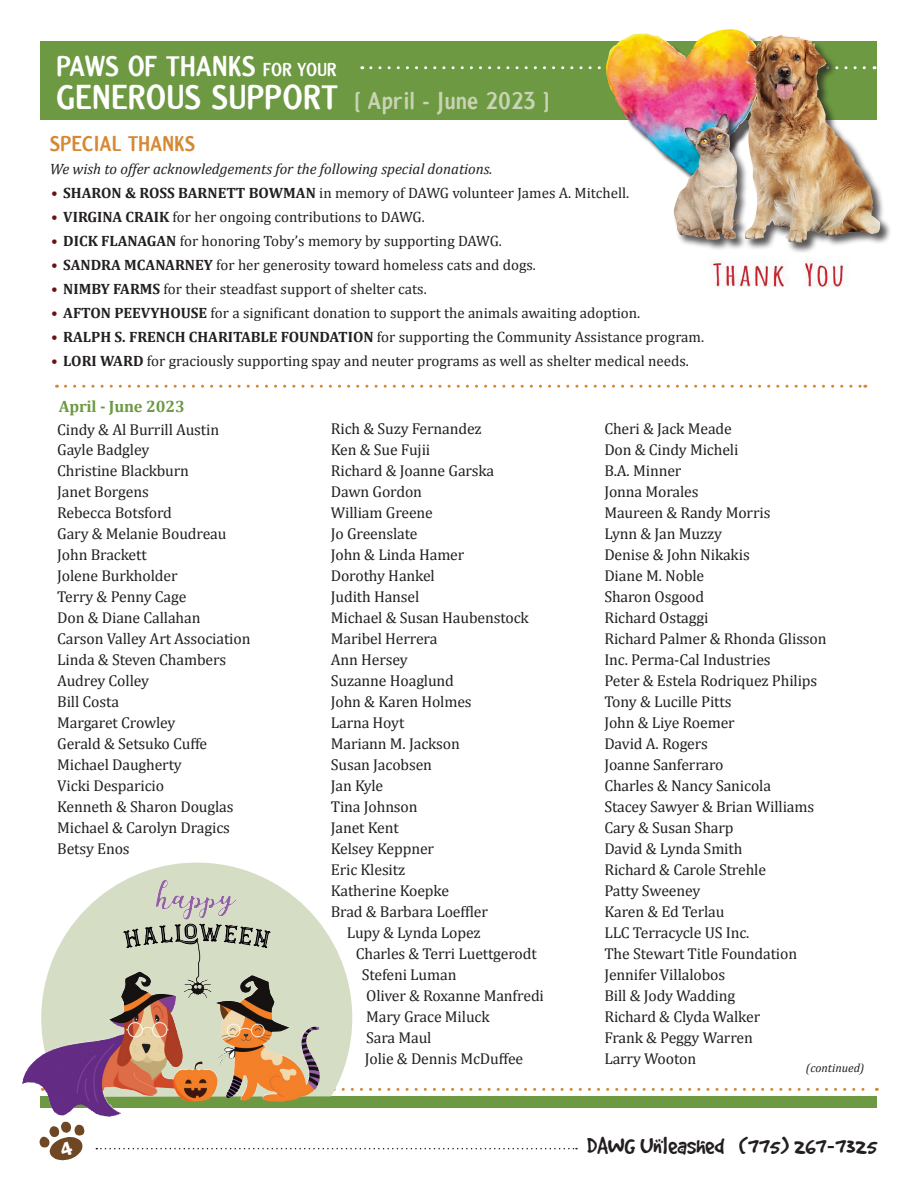
<style>
.page{position:relative;width:918px;height:1188px;background:#fff}
.page>*{position:absolute;margin:0;border:0;box-sizing:border-box;transform-origin:0 0}
.t1{font:30px "Anna";color:#fff}
.t2{font:27px "Good Dog Cool";color:#231f20}
.t3{font:25.5px "Anna";color:#c9d4b4}
.t4{font:22.5px "Anna";color:#d68934}
.t5{font:700 16.5px "Cambria";letter-spacing:-.01em;color:#6d9942}
.t6{font:15.75px/21px "Cambria";letter-spacing:-.01em;color:#231f20}
.t7{font:15px "Cambria";color:#231f20}
.t8{font:700 15px "Cambria";color:#231f20}
.t9{font:italic 15px "Cambria";color:#231f20}
.t10{font:italic 12px "Cambria";color:#231f20}
.s1{font-size:19.5px}
.s2{font-size:36px;color:#fff}
.s3{font-weight:400;color:#68120e}
.s4{color:#68120e}
.s5{font-weight:700}
.s6{font-family:"Cambria"}
</style>
<div class="page">
<svg style="left:96px;top:1148px;width:481px;height:1px"></svg>
<div style="left:40px;top:41px;width:838px;height:79px;background:#6d9942"></div>
<img style="left:710px;top:261px;width:134px;height:26px">
<svg style="left:371px;top:66px;width:230px;height:3px"></svg>
<img style="left:606px;top:29px;width:140px;height:136px">
<div style="left:673px;top:34px;width:225px;height:227px;background:#231f20;opacity:.75"></div>
<img style="left:723px;top:35px;width:158px;height:208px">
<svg style="left:65px;top:385px;width:801px;height:3px"></svg>
<div style="left:40px;top:1096px;width:838px;height:11px;background:#6d9942"></div>
<svg style="left:352px;top:1088px;width:525px;height:3px"></svg>
<svg style="left:41px;top:863px;width:311px;height:234px;fill:#d5ddc4"></svg>
<img style="left:156px;top:880px;width:70px;height:40px">
<svg style="left:195px;top:937px;width:6px;height:47px"></svg>
<svg style="left:40px;top:1122px;width:44px;height:38px"></svg>
<h1 class="t1" style="left:57px;top:47px;width:282px">PAWS OF THANKS <span class="s1">FOR YOUR</span></h1>
<h3 class="t3" style="left:57px;top:84px;width:494px"><span class="s2">GENEROUS SUPPORT</span> [ APRIL - JUNE 2023 ]</h3>
<h3 class="t4" style="left:50px;top:130px;width:43px">SPECIAL</h3>
<h3 class="t4" style="left:128px;top:130px;width:69px">THANKS</h3>
<p class="t9" style="left:50px;top:158px;width:444px">We wish to offer acknowledgements for the following special donations.</p>
<p class="t8" style="left:51px;top:182px;width:148px"><span class="s3">•</span> SHARON &amp; ROSS BARNETT</p>
<p class="t8" style="left:249px;top:182px;width:33px">BOWMAN</p>
<p class="t7" style="left:319px;top:184px;width:312px">in memory of DAWG volunteer James A. Mitchell.</p>
<p class="t7" style="left:51px;top:208px;width:375px"><span class="s4">•</span> <span class="s5">VIRGINA CRAIK</span> for her ongoing contributions to DAWG.</p>
<p class="t8" style="left:51px;top:230px;width:78px"><span class="s3">•</span> DICK FLANAGAN</p>
<p class="t7" style="left:180px;top:232px;width:324px">for honoring Toby’s memory by supporting DAWG.</p>
<p class="t8" style="left:51px;top:254px;width:31px"><span class="s3">•</span> SANDRA</p>
<p class="t8" style="left:124px;top:254px;width:42px">MCANARNE</p>
<p class="t7" style="left:204px;top:256px;width:334px"><span class="s5">Y</span> for her generosity toward homeless cats and dogs.</p>
<p class="t8" style="left:51px;top:278px;width:80px"><span class="s3">•</span> NIMBY FARMS</p>
<p class="t7" style="left:164px;top:280px;width:265px">for their steadfast support of shelter cats.</p>
<p class="t7" style="left:51px;top:304px;width:591px"><span class="s4">•</span> <span class="s5">AFTON PEEVYHOUSE</span> for a significant donation to support the animals awaiting adoption.</p>
<p class="t8" style="left:51px;top:326px;width:97px"><span class="s3">•</span> RALPH S. FRENC</p>
<p class="t8" style="left:175px;top:326px;width:146px">H CHARITABLE FOUNDAT</p>
<p class="t7" style="left:348px;top:328px;width:358px"><span class="s5">ION</span> for supporting the Community Assistance program.</p>
<p class="t8" style="left:51px;top:350px;width:73px"><span class="s3">•</span> LORI WARD</p>
<p class="t7" style="left:147px;top:352px;width:544px">for graciously supporting spay and neuter programs as well as shelter medical needs.</p>
<p class="t5" style="left:59px;top:394px;width:127px">APRIL - JUNE 2023</p>
<p class="t6" style="left:57px;top:419px;width:195px">Cindy &amp; Al Burrill Austin<br>Gayle Badgley<br>Christine Blackburn<br>Janet Borgens<br>Rebecca Botsford<br>Gary &amp; Melanie Boudreau<br>John Brackett<br>Jolene Burkholder<br>Terry &amp; Penny Cage<br>Don &amp; Diane Callahan<br>Carson Valley Art Association<br>Linda &amp; Steven Chambers<br>Audrey Colley<br>Bill Costa<br>Margaret Crowley<br>Gerald &amp; Setsuko Cuffe<br>Michael Daugherty<br>Vicki Desparicio<br>Kenneth &amp; Sharon Douglas<br>Michael &amp; Carolyn Dragics<br>Betsy Enos</p>
<p class="t6" style="left:331px;top:418px;width:152px">Rich &amp; Suzy Fernandez</p>
<p class="t6" style="left:331px;top:439px;width:101px">Ken &amp; Sue Fujii</p>
<p class="t6" style="left:331px;top:460px;width:165px">Richard &amp; Joanne Garska</p>
<p class="t6" style="left:331px;top:481px;width:93px">Dawn Gordon</p>
<p class="t6" style="left:331px;top:502px;width:104px">William Greene</p>
<p class="t6" style="left:331px;top:523px;width:88px">Jo Greenslate</p>
<p class="t6" style="left:331px;top:544px;width:135px">John &amp; Linda Hamer</p>
<p class="t6" style="left:331px;top:565px;width:106px">Dorothy Hankel</p>
<p class="t6" style="left:331px;top:586px;width:90px">Judith Hansel</p>
<p class="t6" style="left:331px;top:607px;width:199px">Michael &amp; Susan Haubenstock</p>
<p class="t6" style="left:331px;top:628px;width:108px">Maribel Herrera</p>
<p class="t6" style="left:331px;top:649px;width:78px">Ann Hersey</p>
<p class="t6" style="left:331px;top:670px;width:125px">Suzanne Hoaglund</p>
<p class="t6" style="left:331px;top:691px;width:142px">John &amp; Karen Holmes</p>
<p class="t6" style="left:331px;top:712px;width:75px">Larna Hoyt</p>
<p class="t6" style="left:331px;top:733px;width:131px">Mariann M. Jackson</p>
<p class="t6" style="left:331px;top:754px;width:103px">Susan Jacobsen</p>
<p class="t6" style="left:331px;top:775px;width:54px">Jan Kyle</p>
<p class="t6" style="left:331px;top:796px;width:88px">Tina Johnson</p>
<p class="t6" style="left:331px;top:817px;width:70px">Janet Kent</p>
<p class="t6" style="left:331px;top:838px;width:105px">Kelsey Keppner</p>
<p class="t6" style="left:331px;top:859px;width:76px">Eric Klesitz</p>
<p class="t6" style="left:331px;top:880px;width:120px">Katherine Koepke</p>
<p class="t6" style="left:331px;top:901px;width:159px">Brad &amp; Barbara Loeffler</p>
<p class="t6" style="left:347px;top:922px;width:136px">Lupy &amp; Lynda Lopez</p>
<p class="t6" style="left:356px;top:943px;width:183px">Charles &amp; Terri Luettgerodt</p>
<p class="t6" style="left:362px;top:964px;width:96px">Stefeni Luman</p>
<p class="t6" style="left:366px;top:985px;width:179px">Oliver &amp; Roxanne Manfredi</p>
<p class="t6" style="left:366px;top:1006px;width:125px">Mary Grace Miluck</p>
<p class="t6" style="left:366px;top:1027px;width:67px">Sara Maul</p>
<p class="t6" style="left:365px;top:1048px;width:160px">Jolie &amp; Dennis McDuffee</p>
<p class="t6" style="left:604px;top:418px;width:224px">Cheri &amp; Jack Meade<br>Don &amp; Cindy Micheli<br>B.A. Minner<br>Jonna Morales<br>Maureen &amp; Randy Morris<br>Lynn &amp; Jan Muzzy<br>Denise &amp; John Nikakis<br>Diane M. Noble<br>Sharon Osgood<br>Richard Ostaggi<br>Richard Palmer &amp; Rhonda Glisson<br>Inc. Perma-Cal Industries<br>Peter &amp; Estela Rodriquez Philips<br>Tony &amp; Lucille Pitts<br>John &amp; Liye Roemer<br>David A. Rogers<br>Joanne Sanferraro<br>Charles &amp; Nancy Sanicola<br>Stacey Sawyer &amp; Brian Williams<br>Cary &amp; Susan Sharp<br>David &amp; Lynda Smith<br>Richard &amp; Carole Strehle<br>Patty Sweeney<br>Karen &amp; Ed Terlau<br>LLC Terracycle US Inc.<br>The Stewart Title Foundation<br>Jennifer Villalobos<br>Bill &amp; Jody Wadding<br>Richard &amp; Clyda Walker<br>Frank &amp; Peggy Warren<br>Larry Wooton</p>
<p class="t10" style="left:806px;top:1059px;width:60px">(continued)</p>
<h2 class="t2" style="left:587px;top:1132px;width:292px">DAWG Unleashed (775) 267<span class="s6">-</span>7325</h2>
</div>
